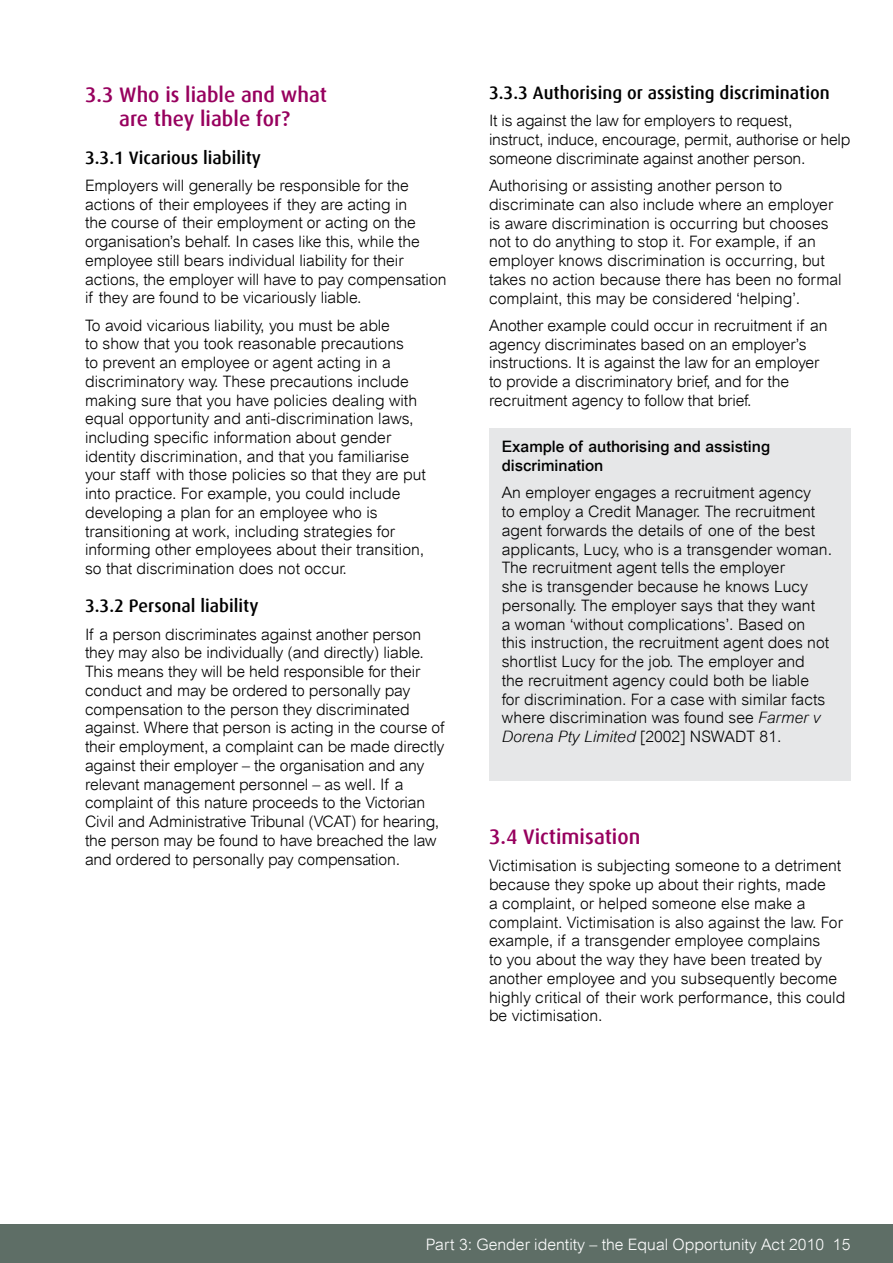
<style>
.page{position:relative;width:893px;height:1263px;background:#fff}
.page>*{position:absolute;margin:0;border:0;box-sizing:border-box;transform-origin:0 0}
.t1{font:500 21px/24px "Dax";color:#97005e;text-align:center}
.t2{font:500 18px "Dax";color:#000}
.t3{font:300 15.75px/18.8px "Arial";color:#000}
.t4{font:300 15.75px "Arial";color:#fff}
.t5{font:500 15.75px/18.8px "Arial";color:#000}
.s1{font-style:italic}
</style>
<div class="page">
<div style="left:0;top:1225px;width:893px;height:38px;background:#5e6e66"></div>
<div style="left:489px;top:428px;width:361px;height:353px;background:#e6e7e8"></div>
<h1 class="t1" style="left:85px;top:82px;width:243px">3.3 Who is liable and what are they liable for?</h1>
<p class="t2" style="left:85px;top:147px;width:177px">3.3.1 Vicarious liability</p>
<p class="t3" style="left:85px;top:176px;width:363px">Employers will generally be responsible for the actions of their employees if they are acting in<br>the course of their employment or acting on the organisation’s behalf. In cases like this, while the employee still bears individual liability for their actions, the employer will have to pay compensation if they are found to be vicariously liable.</p>
<p class="t3" style="left:85px;top:316px;width:342px">To avoid vicarious liability, you must be able<br>to show that you took reasonable precautions<br>to prevent an employee or agent acting in a discriminatory way. These precautions include making sure that you have policies dealing with equal opportunity and anti-discrimination laws, including specific information about gender identity discrimination, and that you familiarise your staff with those policies so that they are put into practice. For example, you could include developing a plan for an employee who is transitioning at work, including strategies for informing other employees about their transition, so that discrimination does not occur.</p>
<p class="t2" style="left:85px;top:596px;width:175px">3.3.2 Personal liability</p>
<p class="t3" style="left:85px;top:625px;width:361px">If a person discriminates against another person they may also be individually (and directly) liable.<br>This means they will be held responsible for their conduct and may be ordered to personally pay compensation to the person they discriminated against. Where that person is acting in the course of their employment, a complaint can be made directly against their employer – the organisation and any relevant management personnel – as well. If a complaint of this nature proceeds to the Victorian Civil and Administrative Tribunal (VCAT) for hearing, the person may be found to have breached the law and ordered to personally pay compensation.</p>
<p class="t2" style="left:489px;top:83px;width:342px">3.3.3 Authorising or assisting discrimination</p>
<p class="t3" style="left:489px;top:112px;width:363px">It is against the law for employers to request, instruct, induce, encourage, permit, authorise or help someone discriminate against another person.</p>
<p class="t3" style="left:489px;top:176px;width:354px">Authorising or assisting another person to discriminate can also include where an employer is aware discrimination is occurring but chooses not to do anything to stop it. For example, if an employer knows discrimination is occurring, but takes no action because there has been no formal complaint, this may be considered ‘helping’.</p>
<p class="t3" style="left:489px;top:316px;width:340px">Another example could occur in recruitment if an agency discriminates based on an employer’s instructions. It is against the law for an employer to provide a discriminatory brief, and for the recruitment agency to follow that brief.</p>
<p class="t5" style="left:502px;top:437px;width:270px">Example of authorising and assisting discrimination</p>
<p class="t3" style="left:502px;top:483px;width:332px">An employer engages a recruitment agency<br>to employ a Credit Manager. The recruitment agent forwards the details of one of the best applicants, Lucy, who is a transgender woman.<br>The recruitment agent tells the employer<br>she is transgender because he knows Lucy personally. The employer says that they want<br>a woman ‘without complications’. Based on this instruction, the recruitment agent does not shortlist Lucy for the job. The employer and<br>the recruitment agency could both be liable<br>for discrimination. For a case with similar facts where discrimination was found see <span class="s1">Farmer v Dorena Pty Limited</span> [2002] NSWADT 81.</p>
<h1 class="t1" style="left:489px;top:825px;width:153px">3.4 Victimisation</h1>
<p class="t3" style="left:489px;top:856px;width:358px">Victimisation is subjecting someone to a detriment because they spoke up about their rights, made<br>a complaint, or helped someone else make a complaint. Victimisation is also against the law. For example, if a transgender employee complains<br>to you about the way they have been treated by another employee and you subsequently become highly critical of their work performance, this could be victimisation.</p>
<p class="t4" style="left:426px;top:1235px;width:426px">Part 3: Gender identity – the Equal Opportunity Act 2010 15</p>
</div>
